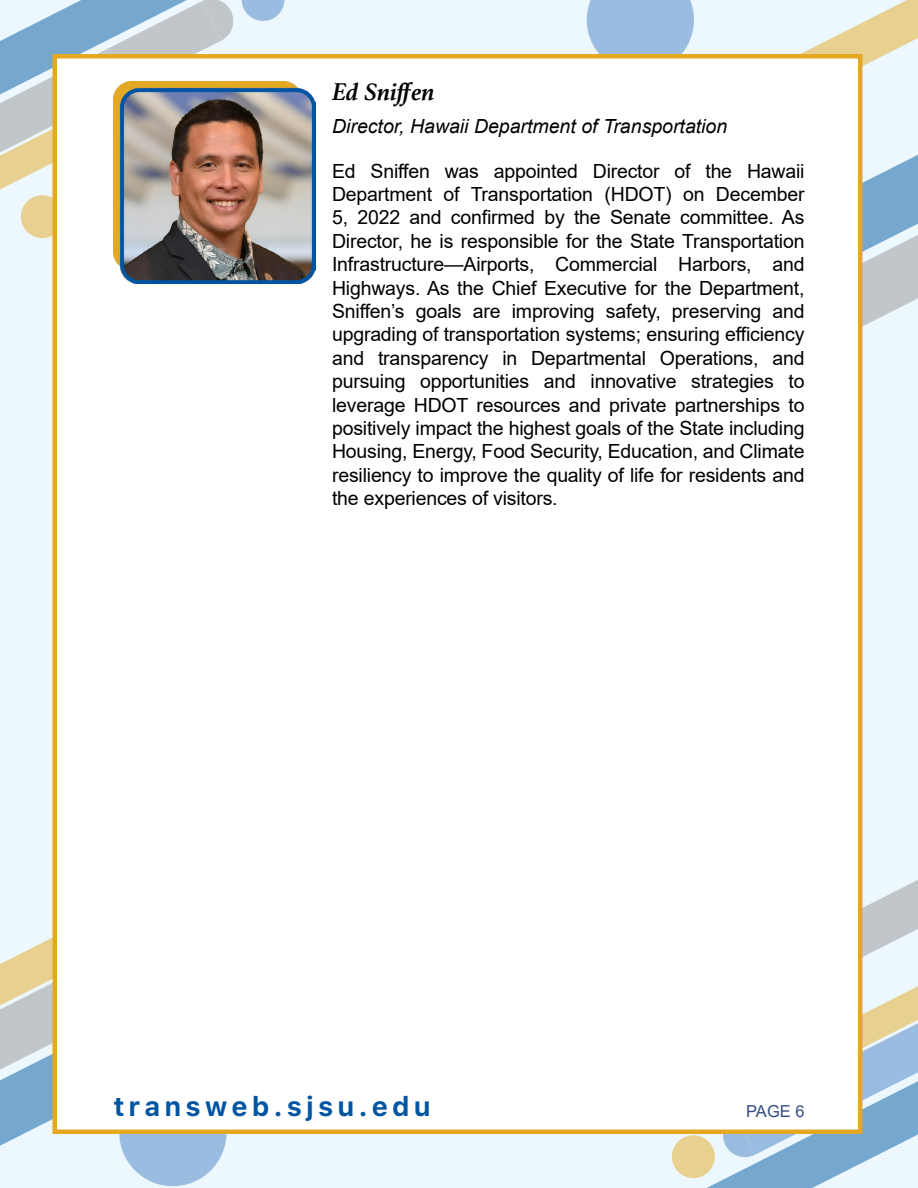
<style>
.page{position:relative;width:918px;height:1188px;background:#ecf8fe}
.page>*{position:absolute;margin:0;border:0;box-sizing:border-box;transform-origin:0 0}
.t1{font:700 27px "Galvji";letter-spacing:.15em;color:#0055a2}
.t2{font:italic 700 25.5px "Athelas";color:#000}
.t3{font:19.5px/23.4px "Arial";letter-spacing:-.01em;color:#000;text-align:justify}
.t4{font:italic 19.5px "Arial";color:#000}
.t5{font:16.5px "Arial";color:#324e83}
</style>
<div class="page">
<svg style="left:0;top:0;width:292px;height:201px;background:#b9ccd7"></svg>
<div style="left:21px;top:195px;width:43px;height:43px;background:#e8d090;border-radius:50%"></div>
<div style="left:0;top:840px;width:52px;height:94px;background:#ecf8fe"></div>
<svg style="left:0;top:934px;width:315px;height:254px;background:#d4e1e5"></svg>
<div style="left:119px;top:1079px;width:107px;height:107px;background:#99bce0;border-radius:50%"></div>
<div style="left:587px;top:0;width:107px;height:54px;background:#99bce0"></div>
<svg style="left:729px;top:0;width:189px;height:357px;background:#eaebdc"></svg>
<svg style="left:862px;top:67px;width:56px;height:284px;background:#c5d8e5"></svg>
<svg style="left:664px;top:817px;width:254px;height:371px;background:#c1d2d7"></svg>
<div style="left:52px;top:54px;width:810px;height:1080px;background:#fff;border:4px solid #e5a823"></div>
<img style="left:113px;top:81px;width:203px;height:203px">
<h2 class="t2" style="left:332px;top:72px;width:104px">Ed Sniffen</h2>
<p class="t4" style="left:332px;top:114px;width:397px">Director, Hawaii Department of Transportation</p>
<p class="t3" style="left:332px;top:159px;width:474px">Ed Sniffen was appointed Director of the Hawaii Department of Transportation (HDOT) on December 5, 2022 and confirmed by the Senate committee. As Director, he is responsible for the State Transportation Infrastructure—Airports, Commercial Harbors, and Highways. As the Chief Executive for the Department, Sniffen’s goals are improving safety, preserving and upgrading of transportation systems; ensuring efficiency and transparency in Departmental Operations, and pursuing opportunities and innovative strategies to leverage HDOT resources and private partnerships to positively impact the highest goals of the State including Housing, Energy, Food Security, Education, and Climate resiliency to improve the quality of life for residents and the experiences of visitors.</p>
<h1 class="t1" style="left:113px;top:1090px;width:319px">transweb.sjsu.edu</h1>
<p class="t5" style="left:746px;top:1100px;width:60px">PAGE 6</p>
</div>
